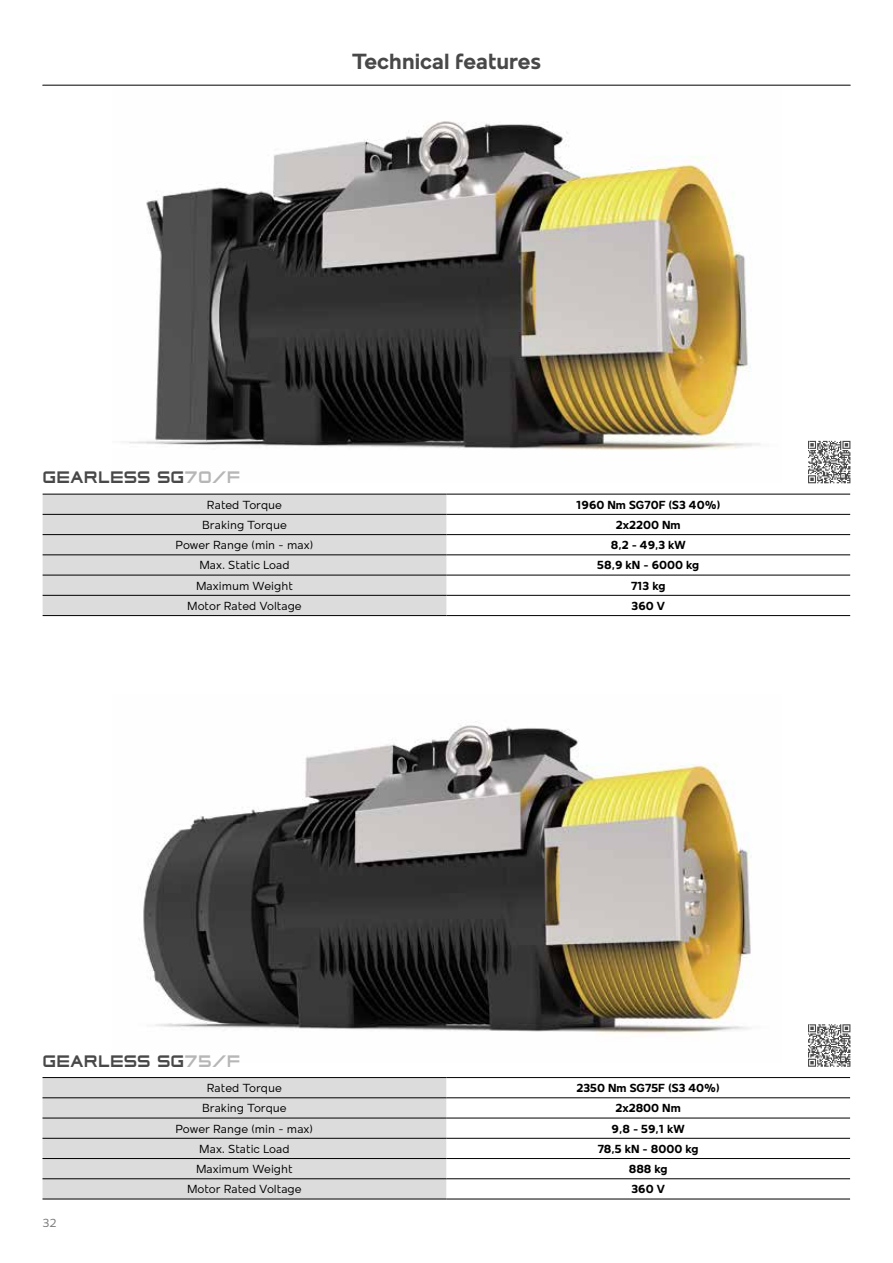
<style>
.page{position:relative;width:893px;height:1263px;background:#fff}
.page>*{position:absolute;margin:0;border:0;box-sizing:border-box;transform-origin:0 0}
.t1{font:700 22.5px "Mollen";color:#484848}
.t2{font:800 16.5px "Horyzen";color:#484848}
.t3{font:12px "Mollen";color:#000}
.t4{font:700 12px "Mollen";color:#000}
.t5{font:12px "Mollen";color:#7c7c7c}
.s1{color:#b6b6b6}
</style>
<div class="page">
<img style="left:129px;top:121px;width:631px;height:329px">
<img style="left:143px;top:721px;width:609px;height:314px">
<div style="left:43px;top:495px;width:403px;height:120px;background:#dcdcdc"></div>
<hr style="left:43px;top:494px;width:403px;height:1px;background:#000">
<hr style="left:446px;top:494px;width:404px;height:1px;background:#000">
<hr style="left:43px;top:514px;width:403px;height:1px;background:#000">
<hr style="left:446px;top:514px;width:404px;height:1px;background:#000">
<hr style="left:43px;top:534px;width:403px;height:1px;background:#000">
<hr style="left:446px;top:534px;width:404px;height:1px;background:#000">
<hr style="left:43px;top:555px;width:403px;height:1px;background:#000">
<hr style="left:446px;top:555px;width:404px;height:1px;background:#000">
<hr style="left:43px;top:575px;width:403px;height:1px;background:#000">
<hr style="left:446px;top:575px;width:404px;height:1px;background:#000">
<hr style="left:43px;top:595px;width:403px;height:1px;background:#000">
<hr style="left:43px;top:615px;width:403px;height:1px;background:#000">
<hr style="left:446px;top:595px;width:404px;height:1px;background:#000">
<hr style="left:446px;top:615px;width:404px;height:1px;background:#000">
<svg style="left:808px;top:441px;width:42px;height:42px"></svg>
<div style="left:43px;top:1078px;width:403px;height:121px;background:#dcdcdc"></div>
<hr style="left:43px;top:1077px;width:403px;height:1px;background:#000">
<hr style="left:446px;top:1077px;width:404px;height:1px;background:#000">
<hr style="left:43px;top:1097px;width:403px;height:1px;background:#000">
<hr style="left:446px;top:1097px;width:404px;height:1px;background:#000">
<hr style="left:43px;top:1118px;width:403px;height:1px;background:#000">
<hr style="left:446px;top:1118px;width:404px;height:1px;background:#000">
<hr style="left:43px;top:1138px;width:403px;height:1px;background:#000">
<hr style="left:446px;top:1138px;width:404px;height:1px;background:#000">
<hr style="left:43px;top:1158px;width:403px;height:1px;background:#000">
<hr style="left:446px;top:1158px;width:404px;height:1px;background:#000">
<hr style="left:43px;top:1178px;width:403px;height:1px;background:#000">
<hr style="left:43px;top:1199px;width:403px;height:1px;background:#000">
<hr style="left:446px;top:1178px;width:404px;height:1px;background:#000">
<hr style="left:446px;top:1199px;width:404px;height:1px;background:#000">
<svg style="left:808px;top:1024px;width:42px;height:43px"></svg>
<hr style="left:43px;top:85px;width:807px;height:1px;background:#484848">
<h1 class="t1" style="left:352px;top:48px;width:190px">Technical features</h1>
<h2 class="t2" style="left:43px;top:468px;width:199px">GEARLESS SG<span class="s1">70/F</span></h2>
<p class="t3" style="left:207px;top:498px;width:77px">Rated Torque</p>
<p class="t4" style="left:576px;top:498px;width:146px">1960 Nm SG70F (S3 40%)</p>
<p class="t3" style="left:202px;top:518px;width:86px">Braking Torque</p>
<p class="t4" style="left:616px;top:518px;width:66px">2x2200 Nm</p>
<p class="t3" style="left:176px;top:538px;width:139px">Power Range (min - max)</p>
<p class="t4" style="left:611px;top:538px;width:76px">8,2 - 49,3 kW</p>
<p class="t3" style="left:199px;top:559px;width:92px">Max. Static Load</p>
<p class="t4" style="left:597px;top:558px;width:103px">58,9 kN - 6000 kg</p>
<p class="t3" style="left:196px;top:579px;width:98px">Maximum Weight</p>
<p class="t4" style="left:631px;top:579px;width:36px">713 kg</p>
<p class="t3" style="left:187px;top:599px;width:116px">Motor Rated Voltage</p>
<p class="t4" style="left:632px;top:599px;width:35px">360 V</p>
<h2 class="t2" style="left:43px;top:1051px;width:199px">GEARLESS SG<span class="s1">75/F</span></h2>
<p class="t5" style="left:43px;top:1216px;width:16px">32</p>
<p class="t3" style="left:207px;top:1081px;width:77px">Rated Torque</p>
<p class="t4" style="left:576px;top:1081px;width:145px">2350 Nm SG75F (S3 40%)</p>
<p class="t3" style="left:202px;top:1101px;width:86px">Braking Torque</p>
<p class="t4" style="left:615px;top:1101px;width:67px">2x2800 Nm</p>
<p class="t3" style="left:175px;top:1122px;width:139px">Power Range (min - max)</p>
<p class="t4" style="left:612px;top:1122px;width:75px">9,8 - 59,1 kW</p>
<p class="t3" style="left:199px;top:1142px;width:92px">Max. Static Load</p>
<p class="t4" style="left:598px;top:1142px;width:102px">78,5 kN - 8000 kg</p>
<p class="t3" style="left:196px;top:1162px;width:98px">Maximum Weight</p>
<p class="t4" style="left:629px;top:1162px;width:40px">888 kg</p>
<p class="t3" style="left:187px;top:1182px;width:116px">Motor Rated Voltage</p>
<p class="t4" style="left:631px;top:1182px;width:35px">360 V</p>
</div>
